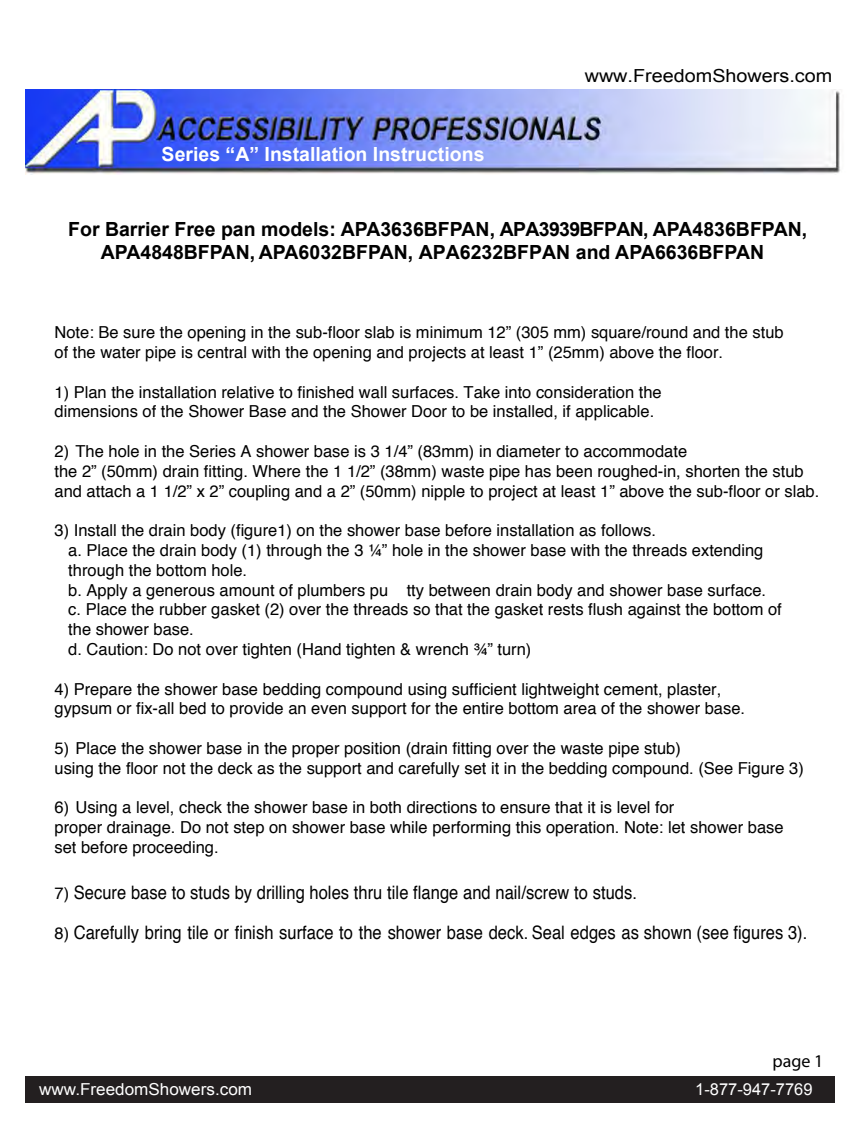
<style>
.page{position:relative;width:864px;height:1134px;background:#fff}
.page>*{position:absolute;margin:0;border:0;box-sizing:border-box;transform-origin:0 0}
.t1{font:700 19.5px/23.4px "Arial";color:#000;text-align:center}
.t2{font:700 19.5px "Arial";color:#fff}
.t3{font:18.6px "Helvetica";letter-spacing:.005em;color:#000;scale:.89 1}
.t4{font:18px "Arial";color:#010101;scale:1.1 1}
.t5{font:18px "Myriad Pro";color:#000}
.t6{font:16.5px/19.8px "Helvetica";color:#000}
.t7{font:16.5px "Arial";color:#fff;scale:1.04 1}
.t8{font:16.5px "Arial";color:#fff}
.s1{font-size:16.5px}
</style>
<div class="page">
<div style="left:26px;top:1076px;width:810px;height:27px;background:#231f20"></div>
<img style="left:26px;top:90px;width:814px;height:84px">
<p class="t2" style="left:162px;top:141px;width:324px">Series “A” Installation Instructions</p>
<p class="t4" style="left:585px;top:63px;width:227px">www.FreedomShowers.com</p>
<p class="t1" style="left:68px;top:218px;width:741px">For Barrier Free pan models: APA3636BFPAN, APA3939BFPAN, APA4836BFPAN,<br>APA4848BFPAN, APA6032BFPAN, APA6232BFPAN and APA6636BFPAN</p>
<p class="t6" style="left:55px;top:323px;width:731px">Note: Be sure the opening in the sub-floor slab is minimum 12” (305 mm) square/round and the stub of the water pipe is central with the opening and projects at least 1” (25mm) above the floor.</p>
<p class="t6" style="left:55px;top:382px;width:609px">1) Plan the installation relative to finished wall surfaces. Take into consideration the dimensions of the Shower Base and the Shower Door to be installed, if applicable.</p>
<p class="t6" style="left:55px;top:442px;width:766px">2) The hole in the Series A shower base is 3 1/4” (83mm) in diameter to accommodate<br>the 2” (50mm) drain fitting. Where the 1 1/2” (38mm) waste pipe has been roughed-in, shorten the stub and attach a 1 1/2” x 2” coupling and a 2” (50mm) nipple to project at least 1” above the sub-floor or slab.</p>
<p class="t6" style="left:68px;top:521px;width:715px;text-indent:-14px">3) Install the drain body (figure1) on the shower base before installation as follows.<br>a. Place the drain body (1) through the 3 ¼” hole in the shower base with the threads extending through the bottom hole.<br>b. Apply a generous amount of plumbers pu tty between drain body and shower base surface. c. Place the rubber gasket (2) over the threads so that the gasket rests flush against the bottom of the shower base.<br>d. Caution: Do not over tighten (Hand tighten &amp; wrench ¾” turn)</p>
<p class="t6" style="left:54px;top:679px;width:692px">4) Prepare the shower base bedding compound using sufficient lightweight cement, plaster, gypsum or fix-all bed to provide an even support for the entire bottom area of the shower base.</p>
<p class="t6" style="left:54px;top:739px;width:751px">5) Place the shower base in the proper position (drain fitting over the waste pipe stub)<br>using the floor not the deck as the support and carefully set it in the bedding compound. (See Figure 3)</p>
<p class="t6" style="left:54px;top:798px;width:731px">6) Using a level, check the shower base in both directions to ensure that it is level for<br>proper drainage. Do not step on shower base while performing this operation. Note: let shower base set before proceeding.</p>
<p class="t3" style="left:55px;top:879px;width:656px"><span class="s1">7)</span> Secure base to studs by drilling holes thru tile flange and nail/screw to studs.</p>
<p class="t3" style="left:55px;top:918px;width:848px"><span class="s1">8)</span> Carefully bring tile or finish surface to the shower base deck. Seal edges as shown (see figures 3).</p>
<p class="t5" style="left:772px;top:1049px;width:53px">page 1</p>
<p class="t7" style="left:39px;top:1078px;width:206px">www.FreedomShowers.com</p>
<p class="t8" style="left:695px;top:1078px;width:119px">1-877-947-7769</p>
</div>
